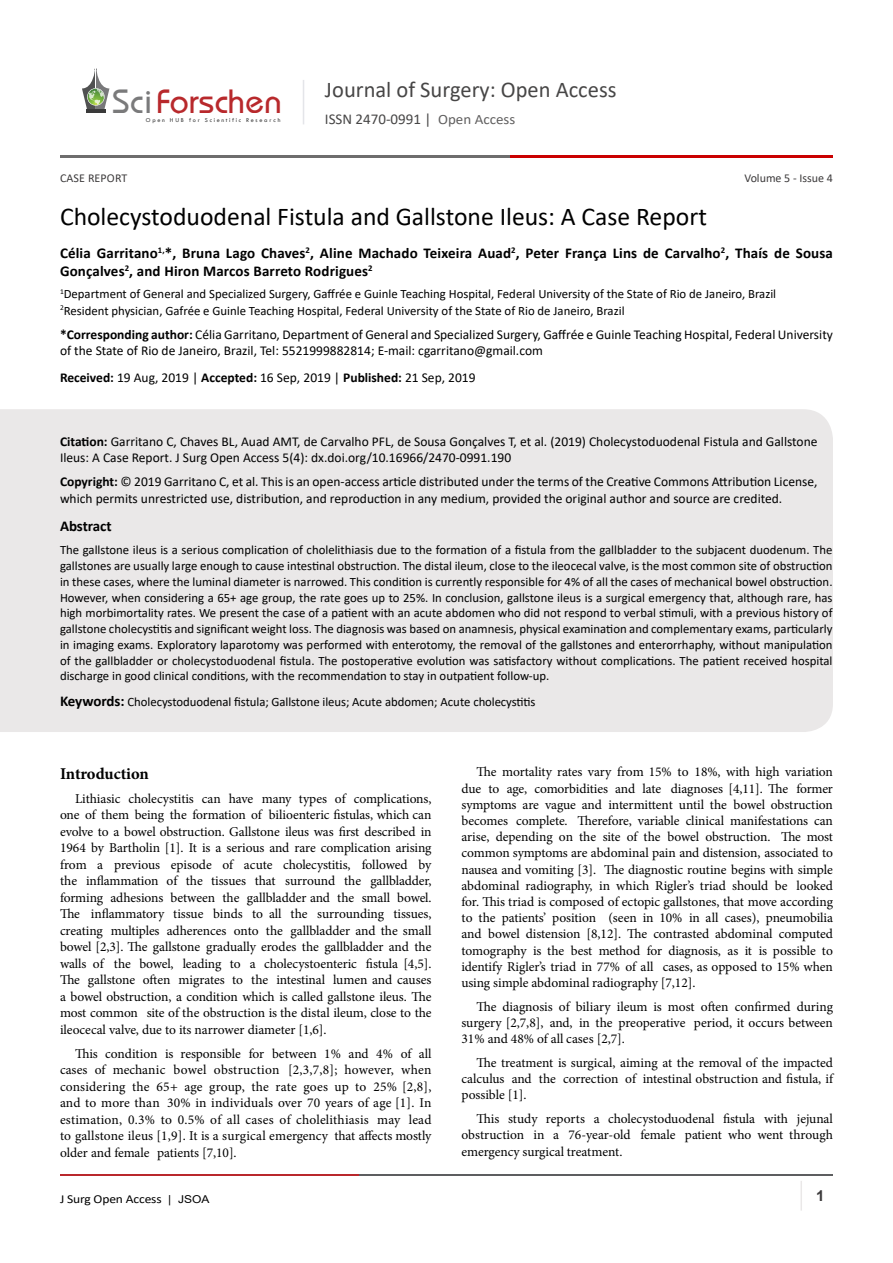
<style>
.page{position:relative;width:893px;height:1263px;background:#fff}
.page>*{position:absolute;margin:0;border:0;box-sizing:border-box;transform-origin:0 0}
.t1{font:35.1px "Opal";color:#b8292c}
.t2{font:25.65px "Calibri";color:#000}
.t3{font:22.5px "Calibri";color:#474646}
.Body_Text{font:700 16.5px "Minion Pro";letter-spacing:-.01em;color:#000}
.heading_1{font:700 15px/18px "Calibri";letter-spacing:.01em;color:#000}
.t4{font:15px "Calibri";color:#474646}
.t5{font:700 15px "Arial";color:#3c3a3b}
.Body_Text-2{font:13.5px/16.5px "Minion Pro";letter-spacing:-.005em;color:#000;text-align:justify}
.t6{font:13.5px/16.5px "Calibri";color:#000}
.Body_Text-3{font:12.75px/15.8px "Calibri";color:#000;text-align:justify}
.t7{font:12.15px "Calibri";letter-spacing:-.01em;color:#000;scale:1.11 1}
.t8{font:12px "Calibri";color:#3c3a3b}
.t9{font:6.15px "Tw Cen";letter-spacing:.28em;color:#3a3a3a}
.s1{color:#7a7a7b}
.s2{font-size:14.25px;color:#605f5f}
.s3{font-weight:700}
.s4{font-weight:700;font-size:15px}
.s5{font-family:"Arial";font-size:10.8px}
</style>
<div class="page">
<hr style="left:86px;top:109px;width:19px;height:4px;background:#3a3a3a">
<svg style="left:82px;top:68px;width:27px;height:41px"></svg>
<hr style="left:303px;top:80px;width:1px;height:44px;background:#e4e5e9">
<hr style="left:800px;top:1181px;width:2px;height:29px;background:#eae8e8">
<hr style="left:60px;top:1174px;width:300px;height:2px;background:#b9282c">
<hr style="left:359px;top:1174px;width:474px;height:2px;background:#5d5e60">
<hr style="left:60px;top:155px;width:535px;height:2px;background:#6e6d6d">
<hr style="left:511px;top:155px;width:322px;height:2px;background:#ca0000">
<div style="left:0;top:409px;width:833px;height:323px;background:#eae8e8"></div>
<p class="t1" style="left:113px;top:80px;width:171px"><span class="s1">Sci</span>Forschen</p>
<p class="t9" style="left:146px;top:116px;width:136px">Open HUB for Scientific Research</p>
<h3 class="t3" style="left:325px;top:74px;width:293px">Journal of Surgery: Open Access</h3>
<p class="t4" style="left:325px;top:109px;width:192px">ISSN 2470-0991 | <span class="s2">Open Access</span></p>
<p class="t8" style="left:744px;top:170px;width:90px">Volume 5 - Issue 4</p>
<p class="t8" style="left:60px;top:170px;width:69px">CASE REPORT</p>
<p class="t2" style="left:60px;top:198px;width:648px">Cholecystoduodenal Fistula and Gallstone Ileus: A Case Report</p>
<p class="heading_1" style="left:60px;top:243px;width:774px">Célia Garritano<sup>1,</sup>*, Bruna Lago Chaves<sup>2</sup>, Aline Machado Teixeira Auad<sup>2</sup>, Peter França Lins de Carvalho<sup>2</sup>, Thaís de Sousa<br>Gonçalves<sup>2</sup>, and Hiron Marcos Barreto Rodrigues<sup>2</sup></p>
<p class="Body_Text-3" style="left:60px;top:286px;width:718px"><sup>1</sup>Department of General and Specialized Surgery, Gaffrée e Guinle Teaching Hospital, Federal University of the State of Rio de Janeiro, Brazil</p>
<p class="Body_Text-3" style="left:60px;top:302px;width:566px"><sup>2</sup>Resident physician, Gafrée e Guinle Teaching Hospital, Federal University of the State of Rio de Janeiro, Brazil</p>
<p class="t6" style="left:60px;top:325px;width:774px"><span class="s3">*Corresponding author:</span> Célia Garritano, Department of General and Specialized Surgery, Gaffrée e Guinle Teaching Hospital, Federal University of the State of Rio de Janeiro, Brazil, Tel: 5521999882814; E-mail: cgarritano@gmail.com</p>
<p class="t6" style="left:60px;top:369px;width:417px"><span class="s3">Received:</span> 19 Aug, 2019 | <span class="s3">Accepted:</span> 16 Sep, 2019 | <span class="s3">Published:</span> 21 Sep, 2019</p>
<p class="t6" style="left:60px;top:432px;width:759px"><span class="s3">Citation:</span> Garritano C, Chaves BL, Auad AMT, de Carvalho PFL, de Sousa Gonçalves T, et al. (2019) Cholecystoduodenal Fistula and Gallstone<br>Ileus: A Case Report. J Surg Open Access 5(4): dx.doi.org/10.16966/2470-0991.190</p>
<p class="t6" style="left:60px;top:473px;width:759px"><span class="s3">Copyright:</span> © 2019 Garritano C, et al. This is an open-access article distributed under the terms of the Creative Commons Attribution License, which permits unrestricted use, distribution, and reproduction in any medium, provided the original author and source are credited.</p>
<p class="heading_1" style="left:60px;top:517px;width:53px">Abstract</p>
<p class="Body_Text-3" style="left:60px;top:542px;width:774px">The gallstone ileus is a serious complication of cholelithiasis due to the formation of a fistula from the gallbladder to the subjacent duodenum. The gallstones are usually large enough to cause intestinal obstruction. The distal ileum, close to the ileocecal valve, is the most common site of obstruction in these cases, where the luminal diameter is narrowed. This condition is currently responsible for 4% of all the cases of mechanical bowel obstruction.<br>However, when considering a 65+ age group, the rate goes up to 25%. In conclusion, gallstone ileus is a surgical emergency that, although rare, has high morbimortality rates. We present the case of a patient with an acute abdomen who did not respond to verbal stimuli, with a previous history of gallstone cholecystitis and significant weight loss. The diagnosis was based on anamnesis, physical examination and complementary exams, particularly in imaging exams. Exploratory laparotomy was performed with enterotomy, the removal of the gallstones and enterorrhaphy, without manipulation of the gallbladder or cholecystoduodenal fistula. The postoperative evolution was satisfactory without complications. The patient received hospital discharge in good clinical conditions, with the recommendation to stay in outpatient follow-up.</p>
<p class="Body_Text-3" style="left:60px;top:693px;width:477px"><span class="s4">Keywords:</span> Cholecystoduodenal fistula; Gallstone ileus; Acute abdomen; Acute cholecystitis</p>
<p class="Body_Text" style="left:60px;top:762px;width:90px">Introduction</p>
<p class="Body_Text-2" style="left:60px;top:790px;width:373px;text-indent:15px">Lithiasic cholecystitis can have many types of complications, one of them being the formation of bilioenteric fistulas, which can evolve to a bowel obstruction. Gallstone ileus was first described in 1964 by Bartholin [1]. It is a serious and rare complication arising from a previous episode of acute cholecystitis, followed by the inflammation of the tissues that surround the gallbladder, forming adhesions between the gallbladder and the small bowel.<br>The inflammatory tissue binds to all the surrounding tissues, creating multiples adherences onto the gallbladder and the small bowel [2,3]. The gallstone gradually erodes the gallbladder and the walls of the bowel, leading to a cholecystoenteric fistula [4,5].<br>The gallstone often migrates to the intestinal lumen and causes a bowel obstruction, a condition which is called gallstone ileus. The most common site of the obstruction is the distal ileum, close to the ileocecal valve, due to its narrower diameter [1,6].</p>
<p class="Body_Text-2" style="left:60px;top:1045px;width:373px;text-indent:15px">This condition is responsible for between 1% and 4% of all cases of mechanic bowel obstruction [2,3,7,8]; however, when considering the 65+ age group, the rate goes up to 25% [2,8], and to more than 30% in individuals over 70 years of age [1]. In estimation, 0.3% to 0.5% of all cases of cholelithiasis may lead to gallstone ileus [1,9]. It is a surgical emergency that affects mostly older and female patients [7,10].</p>
<p class="Body_Text-2" style="left:461px;top:764px;width:373px;text-indent:15px">The mortality rates vary from 15% to 18%, with high variation due to age, comorbidities and late diagnoses [4,11]. The former symptoms are vague and intermittent until the bowel obstruction becomes complete. Therefore, variable clinical manifestations can arise, depending on the site of the bowel obstruction. The most common symptoms are abdominal pain and distension, associated to nausea and vomiting [3]. The diagnostic routine begins with simple abdominal radiography, in which Rigler’s triad should be looked for. This triad is composed of ectopic gallstones, that move according to the patients’ position (seen in 10% in all cases), pneumobilia and bowel distension [8,12]. The contrasted abdominal computed tomography is the best method for diagnosis, as it is possible to identify Rigler’s triad in 77% of all cases, as opposed to 15% when using simple abdominal radiography [7,12].</p>
<p class="Body_Text-2" style="left:461px;top:998px;width:373px;text-indent:15px">The diagnosis of biliary ileum is most often confirmed during surgery [2,7,8], and, in the preoperative period, it occurs between 31% and 48% of all cases [2,7].</p>
<p class="Body_Text-2" style="left:461px;top:1054px;width:373px;text-indent:15px">The treatment is surgical, aiming at the removal of the impacted calculus and the correction of intestinal obstruction and fistula, if possible [1].</p>
<p class="Body_Text-2" style="left:461px;top:1110px;width:373px;text-indent:15px">This study reports a cholecystoduodenal fistula with jejunal obstruction in a 76-year-old female patient who went through emergency surgical treatment.</p>
<p class="t7" style="left:60px;top:1190px;width:136px">J Surg Open Access <span class="s5">| JSOA</span></p>
<p class="t5" style="left:816px;top:1185px;width:10px">1</p>
</div>
